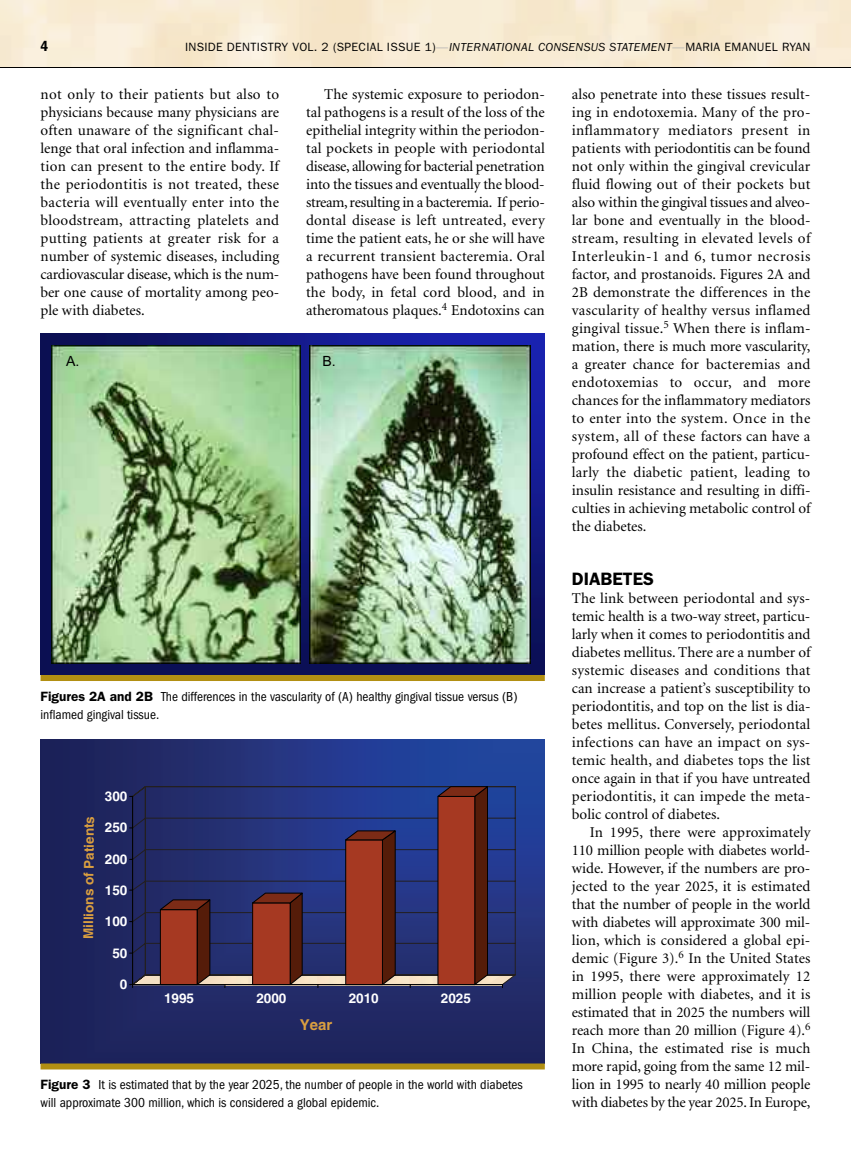
<style>
.page{position:relative;width:851px;height:1161px;background:#fff}
.page>*{position:absolute;margin:0;border:0;box-sizing:border-box;transform-origin:0 0}
.t1{font:600 18px "Franklin Gothic";color:#000}
.t2{font:15px/18px "Minion";color:#000;text-align:justify}
.t3{font:700 15px "Helvetica";color:#da9f40}
.t4{font:600 condensed 15px "Franklin Gothic";color:#000}
.t5{font:14.1px "Arial";color:#000}
.t6{font:condensed 13.5px/18px "Franklin Gothic";color:#000}
.t7{font:700 13.5px "Helvetica";color:#fff}
.t8{font:700 13.5px "Helvetica";color:#da9f40}
.t9{font:12px "Franklin Gothic";letter-spacing:.025em;color:#000}
.s1{color:#b3b3b3}
.s2{font-style:italic}
.s3{font-weight:600;font-stretch:normal}
</style>
<div class="page">
<hr style="left:0;top:67px;width:850px;height:1px;background:#000">
<img style="left:40px;top:333px;width:504px;height:342px">
<img style="left:51px;top:346px;width:249px;height:317px">
<img style="left:309px;top:346px;width:221px;height:317px">
<div style="left:40px;top:675px;width:504px;height:6px;background:#b28f12"></div>
<img style="left:40px;top:740px;width:504px;height:324px">
<svg style="left:130px;top:785px;width:385px;height:203px;background:#493459"></svg>
<div style="left:40px;top:1064px;width:504px;height:6px;background:#b28f12"></div>
<p class="t4" style="left:40px;top:40px;width:9px">4</p>
<p class="t9" style="left:185px;top:42px;width:627px">INSIDE DENTISTRY VOL. 2 (SPECIAL ISSUE 1)<span class="s1">—</span><span class="s2">INTERNATIONAL CONSENSUS STATEMENT</span><span class="s1">—</span>MARIA EMANUEL RYAN</p>
<p class="t2" style="left:40px;top:86px;width:240px">not only to their patients but also to physicians because many physicians are often unaware of the significant chal&shy;lenge that oral infection and inflamma&shy;tion can present to the entire body. If the periodontitis is not treated, these bacteria will eventually enter into the bloodstream, attracting platelets and putting patients at greater risk for a number of systemic diseases, including cardiovascular disease, which is the num&shy;ber one cause of mortality among peo&shy;ple with diabetes.</p>
<p class="t2" style="left:306px;top:86px;width:240px;text-indent:18px">The systemic exposure to periodon&shy;tal pathogens is a result of the loss of the epithelial integrity within the periodon&shy;tal pockets in people with periodontal disease, allowing for bacterial penetration into the tissues and eventually the blood&shy;stream, resulting in a bacteremia. If perio&shy;dontal disease is left untreated, every time the patient eats, he or she will have a recurrent transient bacteremia. Oral pathogens have been found throughout the body, in fetal cord blood, and in atheromatous plaques.<sup>4</sup> Endotoxins can</p>
<p class="t2" style="left:572px;top:86px;width:240px">also penetrate into these tissues result&shy;ing in endotoxemia. Many of the pro&shy;inflammatory mediators present in patients with periodontitis can be found not only within the gingival crevicular fluid flowing out of their pockets but also within the gingival tissues and alveo&shy;lar bone and eventually in the blood&shy;stream, resulting in elevated levels of Interleukin-1 and 6, tumor necrosis factor, and prostanoids. Figures 2A and 2B demonstrate the differences in the vascularity of healthy versus inflamed gingival tissue.<sup>5</sup> When there is inflam&shy;mation, there is much more vascularity, a greater chance for bacteremias and endotoxemias to occur, and more chances for the inflammatory mediators to enter into the system. Once in the system, all of these factors can have a profound effect on the patient, particu&shy;larly the diabetic patient, leading to insulin resistance and resulting in diffi&shy;culties in achieving metabolic control of the diabetes.</p>
<p class="t5" style="left:66px;top:353px;width:15px">A.</p>
<p class="t5" style="left:322px;top:353px;width:15px">B.</p>
<p class="t6" style="left:40px;top:688px;width:478px"><span class="s3">Figures 2A and 2B</span> The differences in the vascularity of (A) healthy gingival tissue versus (B) inflamed gingival tissue.</p>
<p class="t8" style="left:84px;top:939px;width:125px;rotate:-90deg">Mill oi ns of Patients</p>
<p class="t7" style="left:105px;top:791px;width:24px">300</p>
<p class="t7" style="left:105px;top:823px;width:24px">250</p>
<p class="t7" style="left:105px;top:854px;width:24px">200</p>
<p class="t7" style="left:105px;top:885px;width:24px">150</p>
<p class="t7" style="left:105px;top:916px;width:24px">100</p>
<p class="t7" style="left:112px;top:948px;width:17px">50</p>
<p class="t7" style="left:120px;top:979px;width:9px">0</p>
<p class="t7" style="left:164px;top:993px;width:32px">1995</p>
<p class="t7" style="left:256px;top:993px;width:32px">2000</p>
<p class="t7" style="left:348px;top:993px;width:32px">2010</p>
<p class="t7" style="left:441px;top:993px;width:32px">2025</p>
<p class="t3" style="left:300px;top:1020px;width:34px">Year</p>
<p class="t6" style="left:40px;top:1077px;width:484px"><span class="s3">Figure 3</span> It is estimated that by the year 2025, the number of people in the world with diabetes will approximate 300 million, which is considered a global epidemic.</p>
<p class="t1" style="left:572px;top:573px;width:84px">DIABETES</p>
<p class="t2" style="left:572px;top:590px;width:240px">The link between periodontal and sys&shy;temic health is a two-way street, particu&shy;larly when it comes to periodontitis and diabetes mellitus. There are a number of systemic diseases and conditions that can increase a patient’s susceptibility to periodontitis, and top on the list is dia&shy;betes mellitus. Conversely, periodontal infections can have an impact on sys&shy;temic health, and diabetes tops the list once again in that if you have untreated periodontitis, it can impede the meta&shy;bolic control of diabetes.</p>
<p class="t2" style="left:572px;top:824px;width:240px;text-indent:18px">In 1995, there were approximately 110 million people with diabetes world&shy;wide. However, if the numbers are pro&shy;jected to the year 2025, it is estimated that the number of people in the world with diabetes will approximate 300 mil&shy;lion, which is considered a global epi&shy;demic (Figure 3).<sup>6</sup> In the United States in 1995, there were approximately 12 million people with diabetes, and it is estimated that in 2025 the numbers will reach more than 20 million (Figure 4).<sup>6<br></sup>In China, the estimated rise is much more rapid, going from the same 12 mil&shy;lion in 1995 to nearly 40 million people with diabetes by the year 2025. In Europe,</p>
</div>
